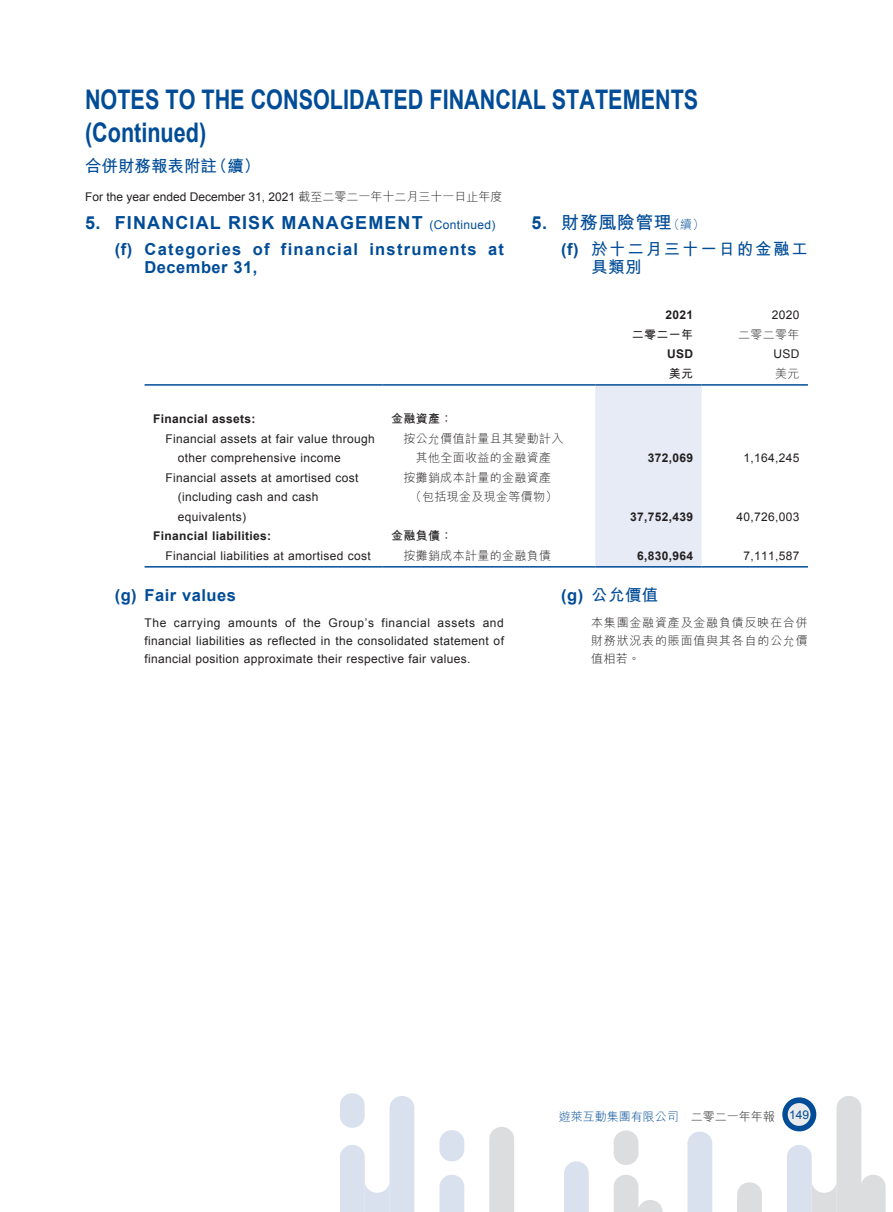
<style>
.page{position:relative;width:893px;height:1212px;background:#fff}
.page>*{position:absolute;margin:0;border:0;box-sizing:border-box;transform-origin:0 0}
.t1{font:700 27px/33px "Arial";color:#004c97;scale:.8 1}
.t2{font:700 18px "Arial";letter-spacing:.065em;color:#004c97}
.t3{font:700 18px "M Hei HK";letter-spacing:.03em;color:#004c97}
.t4{font:700 16.5px/18px "Arial";letter-spacing:.08em;color:#004c97}
.t5{font:700 16.5px/18px "M Hei HK";letter-spacing:.105em;color:#004c97}
.t6{font:700 16.5px "Arial";letter-spacing:.03em;color:#004c97}
.t7{font:700 16.5px "M Hei HK";color:#004c97}
.t8{font:700 16.5px "M Hei HK";letter-spacing:.03em;color:#004c97}
.t9{font:12px/19.5px "Arial";letter-spacing:.03em;color:#231f20}
.t10{font:300 12px/18px "M Hei HK";letter-spacing:.03em;color:#231f20;text-align:center}
.t11{font:700 12px "Arial";letter-spacing:.03em;color:#231f20}
.t12{font:12px "Arial";color:#231f20}
.t13{font:300 12px "M Hei HK";color:#004c97}
.t14{font:700 12px "M Hei HK";letter-spacing:.03em;color:#231f20}
.s1{font-family:"M Hei HK";font-weight:300}
.s2{font-family:"Arial"}
.s3{font-weight:300;font-size:12px}
.s4{font-weight:400;font-size:12px}
.s5{color:#231f20}
.s6{font-family:"Arial";font-weight:400}
</style>
<div class="page">
<svg style="left:687px;top:1131px;width:25px;height:81px;background:#dbe2ef"></svg>
<svg style="left:439px;top:1175px;width:25px;height:37px"></svg>
<svg style="left:564px;top:1161px;width:25px;height:51px"></svg>
<div style="left:489px;top:1127px;width:25px;height:85px;background:#dcdddf"></div>
<div style="left:614px;top:1130px;width:24px;height:35px;background:#dcdddf;border-radius:12px"></div>
<div style="left:439px;top:1130px;width:25px;height:31px;background:#d9e1ef;border-radius:12px"></div>
<svg style="left:340px;top:1096px;width:74px;height:116px"></svg>
<svg style="left:737px;top:1182px;width:25px;height:30px"></svg>
<svg style="left:614px;top:1175px;width:49px;height:37px"></svg>
<div style="left:340px;top:1093px;width:25px;height:35px;background:#d9e1ef;border-radius:12px"></div>
<svg style="left:787px;top:1096px;width:99px;height:116px"></svg>
<div style="left:783px;top:1098px;width:33px;height:32px;background:#004c97;border-radius:50%"></div>
<div style="left:782px;top:1097px;width:34px;height:34px;border:2px solid #004c97;border-radius:50%"></div>
<div style="left:788px;top:1103px;width:22px;height:23px;background:#e9eaeb;border-radius:50%"></div>
<div style="left:595px;top:386px;width:107px;height:180px;background:#e7ebf5"></div>
<hr style="left:145px;top:384px;width:238px;height:2px;background:#004c97">
<hr style="left:383px;top:384px;width:212px;height:2px;background:#004c97">
<hr style="left:595px;top:384px;width:107px;height:2px;background:#004c97">
<hr style="left:702px;top:384px;width:106px;height:2px;background:#004c97">
<hr style="left:145px;top:566px;width:238px;height:1px;background:#004c97">
<hr style="left:383px;top:566px;width:212px;height:1px;background:#004c97">
<hr style="left:595px;top:566px;width:107px;height:1px;background:#004c97">
<hr style="left:702px;top:566px;width:106px;height:1px;background:#004c97">
<h1 class="t1" style="left:85px;top:83px;width:768px">NOTES TO THE CONSOLIDATED FINANCIAL STATEMENTS (Continued)</h1>
<h3 class="t7" style="left:85px;top:154px;width:177px">合併財務報表附註（續）</h3>
<p class="t12" style="left:85px;top:189px;width:419px">For the year ended December 31, 2021 <span class="s1">截至二零二一年十二月三十一日止年度</span></p>
<h2 class="t3" style="left:531px;top:209px;width:174px"><span class="s2">5.</span> 財務風險管理<span class="s3">（續）</span></h2>
<h3 class="t5" style="left:591px;top:239px;width:218px;text-indent:-30px"><span class="s2">(f)</span> 於十二月三十一日的金融工具類別</h3>
<h2 class="t2" style="left:85px;top:210px;width:412px">5. FINANCIAL RISK MANAGEMENT <span class="s4">(Continued)</span></h2>
<h3 class="t4" style="left:145px;top:241px;width:361px;text-indent:-30px">(f) Categories of financial instruments at<br>December 31,</h3>
<p class="t11" style="left:153px;top:410px;width:104px">Financial assets:</p>
<p class="t14" style="left:391px;top:410px;width:63px">金融資產：</p>
<p class="t9" style="left:178px;top:429px;width:199px;text-indent:-12px">Financial assets at fair value through other comprehensive income</p>
<p class="t10" style="left:404px;top:428px;width:162px;line-height:19.5px">按公允價值計量且其變動計入其他全面收益的金融資產</p>
<p class="t9" style="left:178px;top:468px;width:182px;text-indent:-12px">Financial assets at amortised cost (including cash and cash equivalents)</p>
<p class="t10" style="left:404px;top:467px;width:156px;line-height:19.5px">按攤銷成本計量的金融資產（包括現金及現金等價物）</p>
<p class="t11" style="left:665px;top:307px;width:29px">2021</p>
<p class="t9" style="left:772px;top:305px;width:29px">2020</p>
<p class="t14" style="left:632px;top:326px;width:63px">二零二一年</p>
<p class="t10" style="left:738px;top:325px;width:63px">二零二零年</p>
<p class="t11" style="left:667px;top:346px;width:28px">USD</p>
<p class="t9" style="left:773px;top:344px;width:28px">USD</p>
<p class="t14" style="left:669px;top:365px;width:26px">美元</p>
<p class="t10" style="left:775px;top:364px;width:26px">美元</p>
<p class="t11" style="left:648px;top:449px;width:47px">372,069</p>
<p class="t9" style="left:743px;top:448px;width:58px">1,164,245</p>
<p class="t11" style="left:630px;top:508px;width:65px">37,752,439</p>
<p class="t9" style="left:736px;top:507px;width:65px">40,726,003</p>
<p class="t11" style="left:153px;top:527px;width:120px">Financial liabilities:</p>
<p class="t14" style="left:391px;top:527px;width:63px">金融負債：</p>
<p class="t9" style="left:165px;top:546px;width:207px">Financial liabilities at amortised cost</p>
<p class="t10" style="left:404px;top:546px;width:149px">按攤銷成本計量的金融負債</p>
<p class="t11" style="left:637px;top:547px;width:58px">6,830,964</p>
<p class="t9" style="left:743px;top:546px;width:58px">7,111,587</p>
<h3 class="t6" style="left:115px;top:583px;width:123px">(g) Fair values</h3>
<p class="t9" style="left:145px;top:614px;width:361px;line-height:18px;text-align:justify">The carrying amounts of the Group’s financial assets and financial liabilities as reflected in the consolidated statement of financial position approximate their respective fair values.</p>
<h3 class="t8" style="left:561px;top:582px;width:99px"><span class="s2">(g)</span> 公允價值</h3>
<p class="t10" style="left:591px;top:613px;width:218px;text-align:justify">本集團金融資產及金融負債反映在合併財務狀況表的賬面值與其各自的公允價值相若。</p>
<p class="t13" style="left:559px;top:1110px;width:252px">遊萊互動集團有限公司 <span class="s5">二零二一年年報</span> <span class="s6">149</span></p>
</div>
